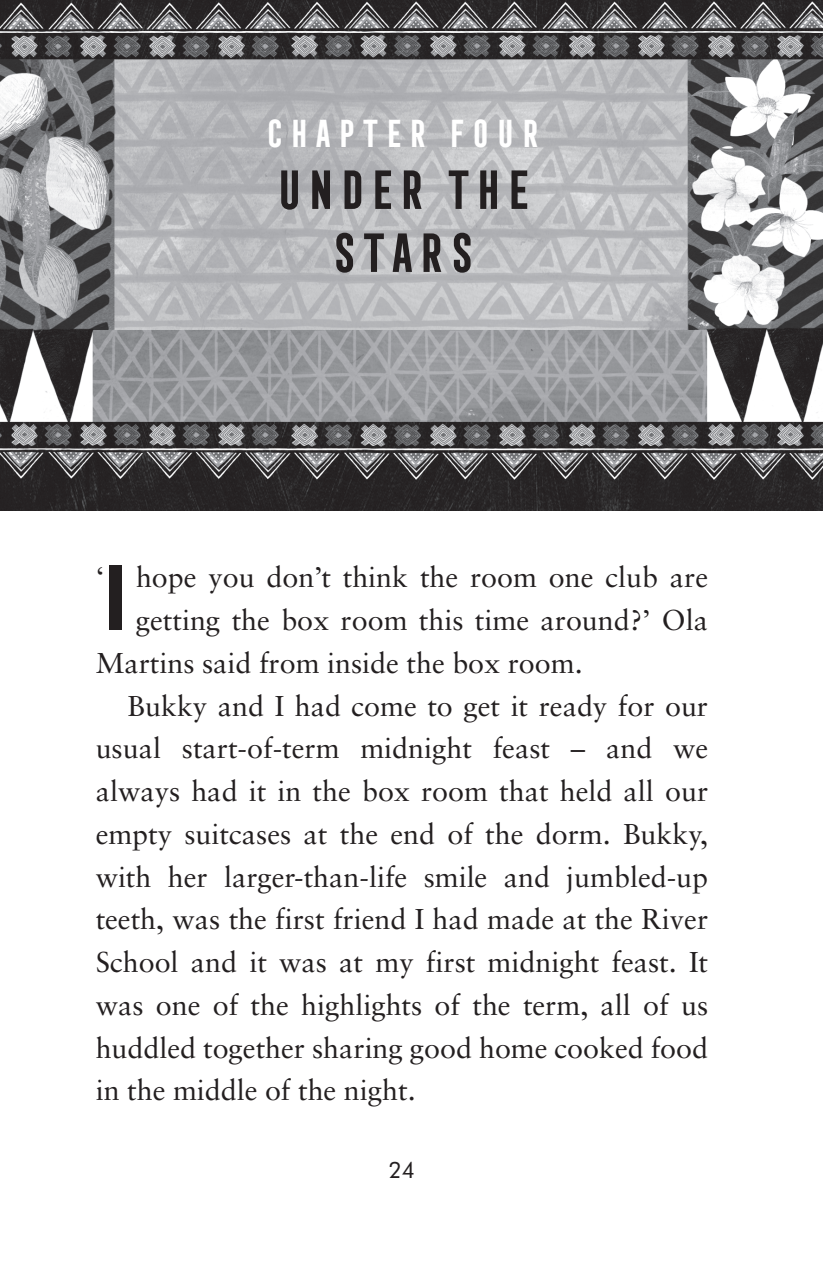
<style>
.page{position:relative;width:823px;height:1263px;background:#fff}
.page>*{position:absolute;margin:0;border:0;box-sizing:border-box;transform-origin:0 0}
.t1{font:600 96.75px "Futura PT";color:#231f20}
.t2{font:700 50.62px/63px "Frontage Condensed";letter-spacing:.03em;color:#231f20;text-align:center}
.t3{font:700 35.77px "Frontage Condensed";letter-spacing:.115em;color:#fff}
.t4{font:28.8px "Sabon";color:#231f20}
.t5{font:22.5px "Futura BT";color:#231f20}
</style>
<div class="page">
<img style="left:0;top:0;width:823px;height:510px">
<p class="t3" style="left:264px;top:114px;width:278px">CHAPTER FOUR</p>
<h2 class="t2" style="left:273px;top:160px;width:259px">UNDER THE<br>STARS</h2>
<p class="t4" style="left:96px;top:565px;width:613px">‘ hope you don’t think the room one club are</p>
<p class="t4" style="left:136px;top:608px;width:574px">getting the box room this time around?’ Ola</p>
<p class="t4" style="left:96px;top:651px;width:488px">Martins said from inside the box room.</p>
<p class="t4" style="left:128px;top:694px;width:582px">Bukky and I had come to get it ready for our</p>
<p class="t4" style="left:96px;top:736px;width:614px">usual start-of-term midnight feast – and we</p>
<p class="t4" style="left:96px;top:779px;width:614px">always had it in the box room that held all our</p>
<p class="t4" style="left:96px;top:822px;width:614px">empty suitcases at the end of the dorm. Bukky,</p>
<p class="t4" style="left:96px;top:865px;width:614px">with her larger-than-life smile and jumbled-up</p>
<p class="t4" style="left:96px;top:907px;width:614px">teeth, was the first friend I had made at the River</p>
<p class="t4" style="left:96px;top:950px;width:614px">School and it was at my first midnight feast. It</p>
<p class="t4" style="left:96px;top:993px;width:614px">was one of the highlights of the term, all of us</p>
<p class="t4" style="left:96px;top:1036px;width:614px">huddled together sharing good home cooked food</p>
<p class="t4" style="left:96px;top:1078px;width:321px">in the middle of the night.</p>
<h1 class="t1" style="left:102px;top:566px;width:29px">I</h1>
<p class="t5" style="left:389px;top:1156px;width:28px">24</p>
</div>
